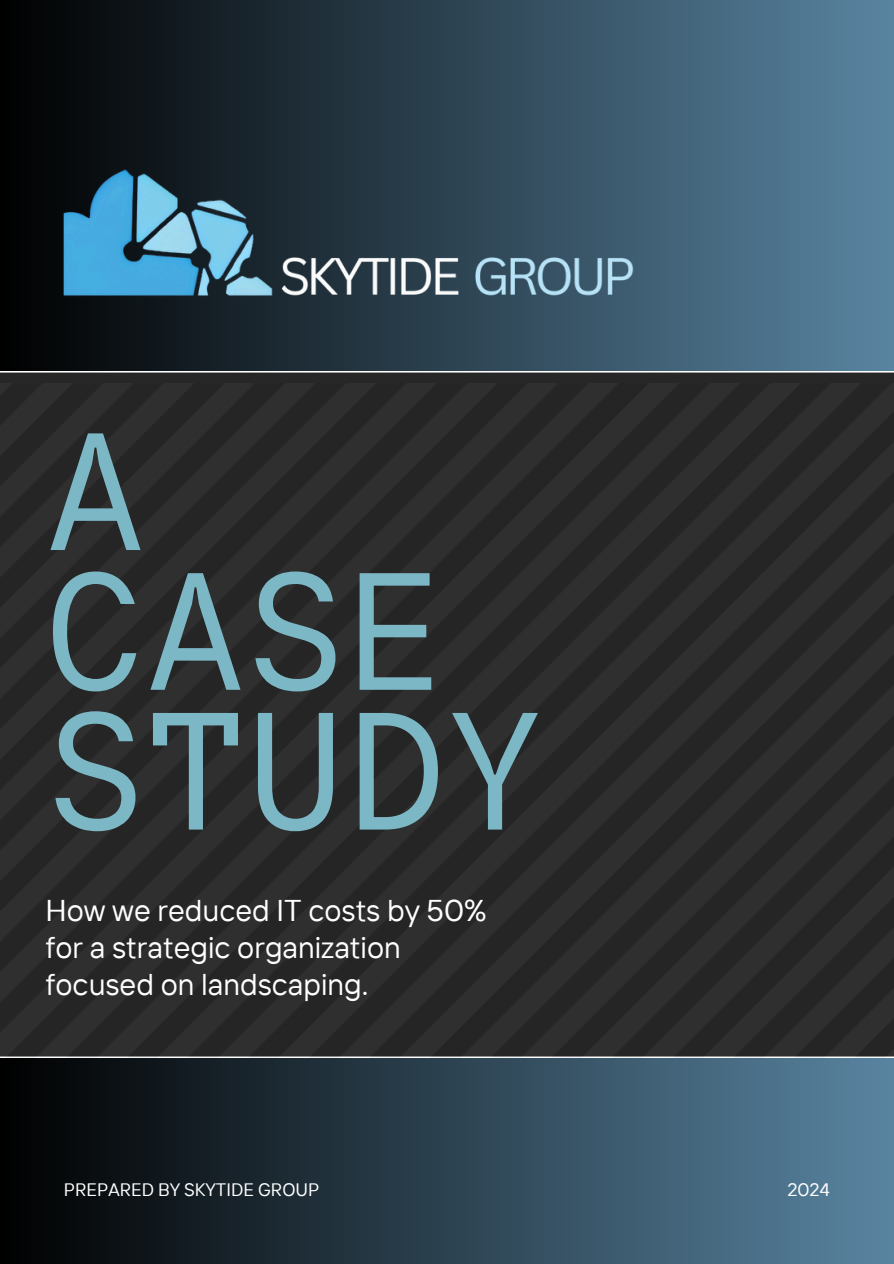
<style>
.page{position:relative;width:894px;height:1264px;background:#fff}
.page>*{position:absolute;margin:0;border:0;box-sizing:border-box;transform-origin:0 0}
.t1{font:166.5px/139.6px "TT Interphases Mono";color:#7cb7c6}
.t2{font:30px/37.2px "TT Interphases";color:#fff}
.t3{font:18px "TT Interphases";color:#fff}
</style>
<div class="page">
<div style="left:0;top:0;width:893px;height:1263px;background:linear-gradient(to right,#000,#58839f)"></div>
<img style="left:45px;top:101px;width:636px;height:282px">
<div style="left:0;top:383px;width:893px;height:674px;background:#2b2b2b"></div>
<p class="t1" style="left:45px;top:420px;width:501px">A<br>CASE<br>STUDY</p>
<h1 class="t2" style="left:45px;top:890px;width:442px">How we reduced IT costs by 50% for a strategic organization focused on landscaping.</h1>
<h2 class="t3" style="left:64px;top:1177px;width:257px">PREPARED BY SKYTIDE GROUP</h2>
<p class="t3" style="left:787px;top:1177px;width:44px">2024</p>
</div>
